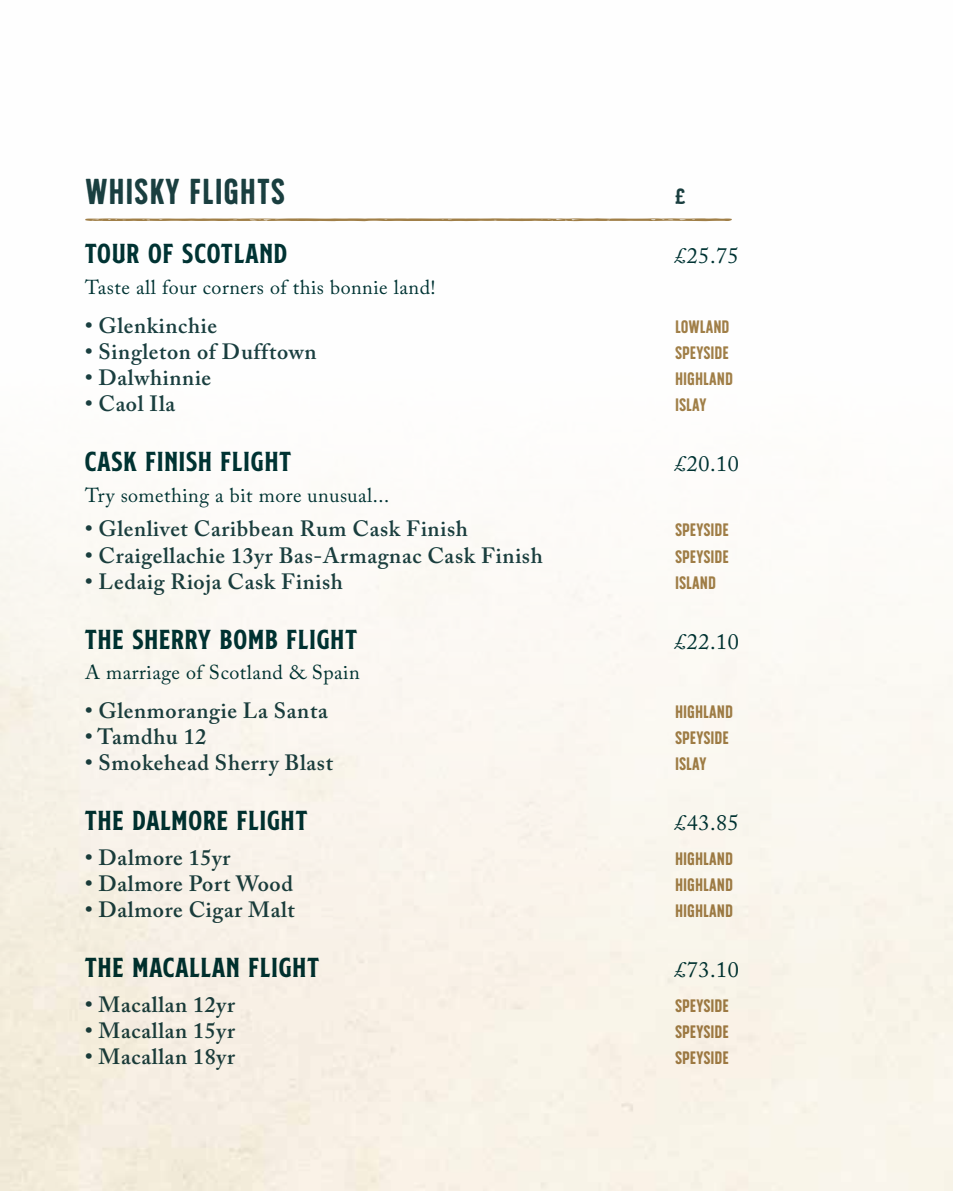
<style>
.page{position:relative;width:953px;height:1191px;background:#fff}
.page>*{position:absolute;margin:0;border:0;box-sizing:border-box;transform-origin:0 0}
.t1{font:36px "SS Nickson Six";letter-spacing:.02em;color:#1b4041}
.t2{font:32px "SS Nickson One";letter-spacing:.05em;color:#003434}
.t3{font:32px "SS Nickson One";letter-spacing:.05em;color:#013333}
.t4{font:600 22px "Adobe Caslon Pro";letter-spacing:.03em;color:#1b4041}
.t5{font:22px "Adobe Caslon Pro";letter-spacing:.03em;color:#003434}
.t6{font:22px "SS Nickson Six";color:#1b4041}
.t7{font:20px "Adobe Caslon Pro";letter-spacing:.025em;color:#003434}
.t8{font:18px "SS Nickson Six";color:#a18049}
</style>
<div class="page">
<img style="left:0;top:218px;width:952px;height:973px">
<h1 class="t1" style="left:85px;top:170px;width:202px">WHISKY FLIGHTS</h1>
<p class="t6" style="left:675px;top:183px;width:12px">£</p>
<h2 class="t2" style="left:85px;top:230px;width:203px">TOUR OF SCOTLAND</h2>
<p class="t5" style="left:675px;top:242px;width:65px">£25.75</p>
<p class="t7" style="left:85px;top:275px;width:352px">Taste all four corners of this bonnie land!</p>
<p class="t4" style="left:85px;top:312px;width:133px">• Glenkinchie</p>
<p class="t8" style="left:675px;top:315px;width:56px">LOWLAND</p>
<p class="t4" style="left:85px;top:338px;width:233px">• Singleton of Dufftown</p>
<p class="t8" style="left:675px;top:341px;width:55px">SPEYSIDE</p>
<p class="t4" style="left:85px;top:364px;width:128px">• Dalwhinnie</p>
<p class="t8" style="left:675px;top:367px;width:59px">HIGHLAND</p>
<p class="t4" style="left:85px;top:390px;width:92px">• Caol Ila</p>
<p class="t8" style="left:675px;top:393px;width:33px">ISLAY</p>
<h2 class="t2" style="left:85px;top:438px;width:207px">CASK FINISH FLIGHT</h2>
<p class="t5" style="left:675px;top:450px;width:65px">£20.10</p>
<p class="t7" style="left:85px;top:483px;width:305px">Try something a bit more unusual...</p>
<p class="t4" style="left:85px;top:516px;width:384px">• Glenlivet Caribbean Rum Cask Finish</p>
<p class="t8" style="left:675px;top:519px;width:55px">SPEYSIDE</p>
<p class="t4" style="left:85px;top:542px;width:459px">• Craigellachie 13yr Bas-Armagnac Cask Finish</p>
<p class="t8" style="left:675px;top:545px;width:55px">SPEYSIDE</p>
<p class="t4" style="left:85px;top:568px;width:259px">• Ledaig Rioja Cask Finish</p>
<p class="t8" style="left:675px;top:571px;width:43px">ISLAND</p>
<h2 class="t2" style="left:85px;top:615px;width:273px">THE SHERRY BOMB FLIGHT</h2>
<p class="t5" style="left:675px;top:628px;width:65px">£22.10</p>
<p class="t7" style="left:85px;top:661px;width:276px">A marriage of Scotland &amp; Spain</p>
<p class="t4" style="left:85px;top:698px;width:244px">• Glenmorangie La Santa</p>
<p class="t8" style="left:675px;top:701px;width:59px">HIGHLAND</p>
<p class="t4" style="left:85px;top:724px;width:123px">• Tamdhu 12</p>
<p class="t8" style="left:675px;top:727px;width:55px">SPEYSIDE</p>
<p class="t4" style="left:85px;top:750px;width:249px">• Smokehead Sherry Blast</p>
<p class="t8" style="left:675px;top:753px;width:33px">ISLAY</p>
<h2 class="t3" style="left:85px;top:797px;width:224px">THE DALMORE FLIGHT</h2>
<p class="t5" style="left:675px;top:810px;width:65px">£43.85</p>
<p class="t4" style="left:85px;top:844px;width:147px">• Dalmore 15yr</p>
<p class="t8" style="left:675px;top:848px;width:59px">HIGHLAND</p>
<p class="t4" style="left:85px;top:870px;width:210px">• Dalmore Port Wood</p>
<p class="t8" style="left:675px;top:874px;width:59px">HIGHLAND</p>
<p class="t4" style="left:85px;top:896px;width:211px">• Dalmore Cigar Malt</p>
<p class="t8" style="left:675px;top:900px;width:59px">HIGHLAND</p>
<h2 class="t3" style="left:85px;top:944px;width:235px">THE MACALLAN FLIGHT</h2>
<p class="t5" style="left:675px;top:956px;width:65px">£73.10</p>
<p class="t4" style="left:85px;top:991px;width:151px">• Macallan 12yr</p>
<p class="t8" style="left:675px;top:994px;width:55px">SPEYSIDE</p>
<p class="t4" style="left:85px;top:1017px;width:151px">• Macallan 15yr</p>
<p class="t8" style="left:675px;top:1020px;width:55px">SPEYSIDE</p>
<p class="t4" style="left:85px;top:1043px;width:151px">• Macallan 18yr</p>
<p class="t8" style="left:675px;top:1046px;width:55px">SPEYSIDE</p>
</div>
